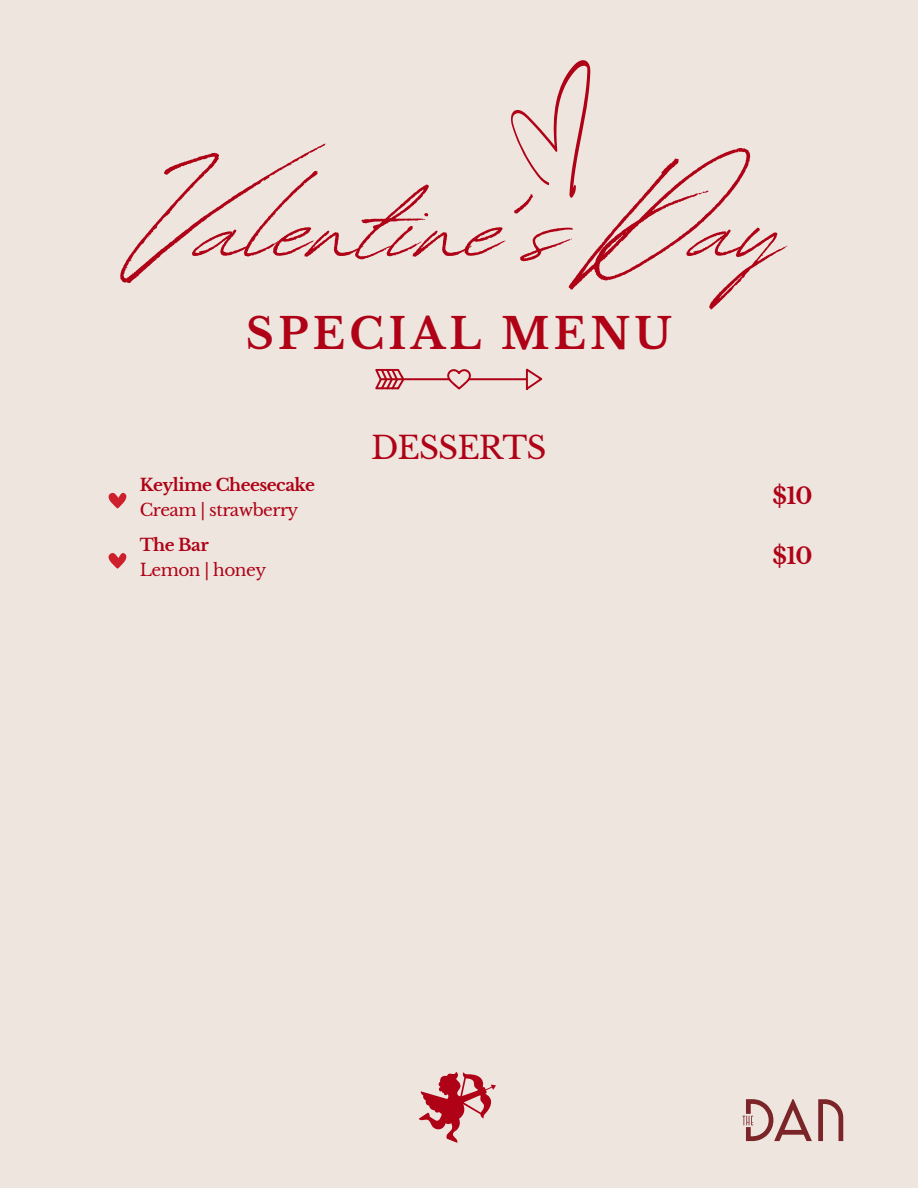
<style>
.page{position:relative;width:918px;height:1188px;background:#eee5df}
.page>*{position:absolute;margin:0;border:0;box-sizing:border-box;transform-origin:0 0}
.t1{font:169.35px "Revive 80 Signature";color:#af0216}
.t2{font:700 42.3px "Libre Baskerville";letter-spacing:.1em;color:#af0216}
.t3{font:31.05px "Libre Baskerville";letter-spacing:-.03em;color:#af0216}
.t4{font:700 22.65px "Libre Baskerville";color:#af0216}
.t5{font:16.95px "Libre Baskerville";letter-spacing:-.03em;color:#af0216}
.t6{font:700 16.95px "Libre Baskerville";letter-spacing:-.03em;color:#af0216}
</style>
<div class="page">
<svg style="left:419px;top:1072px;width:77px;height:71px"></svg>
<svg style="left:108px;top:492px;width:19px;height:17px"></svg>
<svg style="left:108px;top:553px;width:19px;height:16px"></svg>
<svg style="left:375px;top:368px;width:167px;height:22px"></svg>
<svg style="left:511px;top:60px;width:79px;height:138px"></svg>
<svg style="left:818px;top:1099px;width:25px;height:42px"></svg>
<svg style="left:742px;top:1099px;width:70px;height:42px"></svg>
<h1 class="t1" style="left:132px;top:98px;width:655px">Valentine’s Day</h1>
<h2 class="t2" style="left:246px;top:308px;width:427px">SPECIAL MENU</h2>
<p class="t6" style="left:140px;top:474px;width:177px">Keylime Cheesecake</p>
<p class="t5" style="left:140px;top:499px;width:160px">Cream | strawberry</p>
<p class="t6" style="left:140px;top:535px;width:71px">The Bar</p>
<p class="t5" style="left:140px;top:559px;width:128px">Lemon | honey</p>
<h3 class="t3" style="left:371px;top:429px;width:177px">DESSERTS</h3>
<h3 class="t4" style="left:773px;top:482px;width:42px">$10</h3>
<h3 class="t4" style="left:773px;top:542px;width:42px">$10</h3>
</div>
